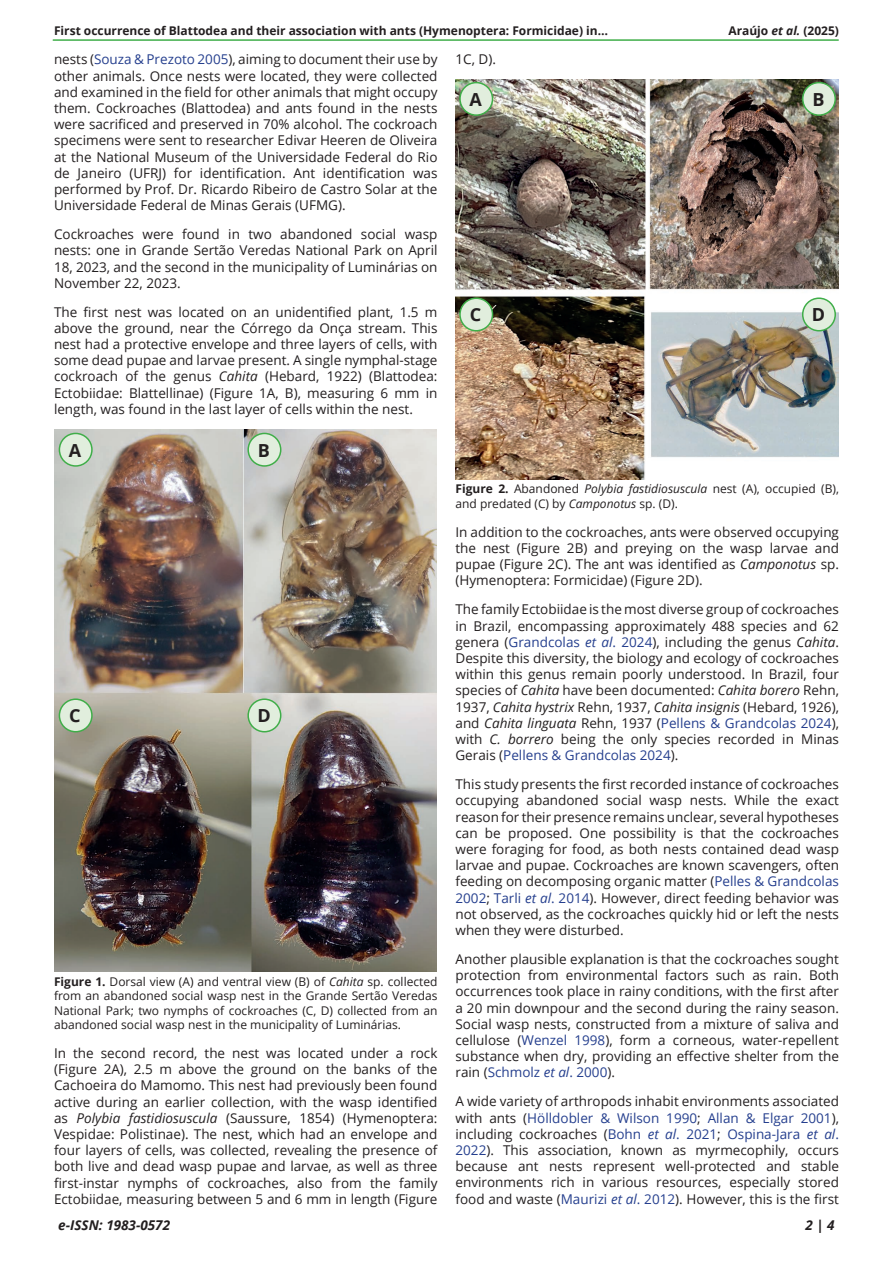
<style>
.page{position:relative;width:893px;height:1263px;background:#fff}
.page>*{position:absolute;margin:0;border:0;box-sizing:border-box;transform-origin:0 0}
.t1{font:700 18px "Open Sans";color:#231f20}
.t2{font:13.5px/16.2px "Open Sans";color:#231f20;text-align:justify}
.t3{font:italic 700 13.5px "Open Sans";color:#231f20}
.Legend_Figure{font:12px/14.4px "Open Sans";color:#231f20;text-align:justify}
.t4{font:700 12px "Open Sans";color:#231f20}
.s1{font-style:italic}
.s2{color:#253f8e}
.s3{font-weight:700}
.s4{font-style:italic;color:#253f8e}
</style>
<div class="page">
<hr style="left:53px;top:39px;width:785px;height:2px;background:#40ae49">
<img style="left:54px;top:429px;width:382px;height:542px">
<img style="left:455px;top:80px;width:383px;height:399px">
<div style="left:803px;top:298px;width:32px;height:33px;background:#e1eedd;border-radius:50%"></div>
<div style="left:802px;top:297px;width:34px;height:34px;border:2px solid #40ae49;border-radius:50%"></div>
<div style="left:803px;top:83px;width:32px;height:32px;background:#e1eedd;border-radius:50%"></div>
<div style="left:802px;top:82px;width:34px;height:34px;border:2px solid #40ae49;border-radius:50%"></div>
<div style="left:460px;top:83px;width:32px;height:32px;background:#e1eedd;border-radius:50%"></div>
<div style="left:459px;top:82px;width:34px;height:34px;border:2px solid #40ae49;border-radius:50%"></div>
<div style="left:460px;top:298px;width:32px;height:33px;background:#e1eedd;border-radius:50%"></div>
<div style="left:459px;top:297px;width:34px;height:34px;border:2px solid #40ae49;border-radius:50%"></div>
<svg style="left:248px;top:699px;width:33px;height:33px"></svg>
<div style="left:247px;top:698px;width:34px;height:34px;border:2px solid #40ae49;border-radius:50%"></div>
<div style="left:254px;top:706px;width:21px;height:19px;background:#e1eedd;border-radius:4px"></div>
<svg style="left:248px;top:433px;width:33px;height:33px"></svg>
<div style="left:247px;top:433px;width:34px;height:34px;border:2px solid #40ae49;border-radius:50%"></div>
<div style="left:255px;top:440px;width:19px;height:19px;background:#e1eedd;border-radius:4px"></div>
<div style="left:59px;top:433px;width:33px;height:33px;background:#e1eedd;border-radius:50%"></div>
<div style="left:59px;top:433px;width:34px;height:34px;border:2px solid #40ae49;border-radius:50%"></div>
<div style="left:59px;top:699px;width:33px;height:33px;background:#e1eedd;border-radius:50%"></div>
<div style="left:59px;top:698px;width:34px;height:34px;border:2px solid #40ae49;border-radius:50%"></div>
<p class="t4" style="left:54px;top:22px;width:555px">First occurrence of Blattodea and their association with ants (Hymenoptera: Formicidae) in…</p>
<p class="t4" style="left:728px;top:22px;width:112px">Araújo <span class="s1">et al.</span> (2025)</p>
<p class="t2" style="left:54px;top:51px;width:385px">nests (<span class="s2">Souza &amp; Prezoto 2005</span>), aiming to document their use by other animals. Once nests were located, they were collected and examined in the field for other animals that might occupy them. Cockroaches (Blattodea) and ants found in the nests were sacrificed and preserved in 70% alcohol. The cockroach specimens were sent to researcher Edivar Heeren de Oliveira at the National Museum of the Universidade Federal do Rio de Janeiro (UFRJ) for identification. Ant identification was performed by Prof. Dr. Ricardo Ribeiro de Castro Solar at the Universidade Federal de Minas Gerais (UFMG).</p>
<p class="t2" style="left:54px;top:226px;width:385px">Cockroaches were found in two abandoned social wasp nests: one in Grande Sertão Veredas National Park on April 18, 2023, and the second in the municipality of Luminárias on November 22, 2023.</p>
<p class="t2" style="left:54px;top:303px;width:385px">The first nest was located on an unidentified plant, 1.5 m above the ground, near the Córrego da Onça stream. This nest had a protective envelope and three layers of cells, with some dead pupae and larvae present. A single nymphal-stage cockroach of the genus <span class="s1">Cahita</span> (Hebard, 1922) (Blattodea:<br>Ectobiidae: Blattellinae) (Figure 1A, B), measuring 6 mm in length, was found in the last layer of cells within the nest.</p>
<p class="t2" style="left:455px;top:51px;width:42px">1C, D).</p>
<p class="t1" style="left:469px;top:87px;width:14px">A</p>
<p class="t1" style="left:812px;top:87px;width:14px">B</p>
<p class="t1" style="left:470px;top:302px;width:13px">C</p>
<p class="t1" style="left:812px;top:302px;width:15px">D</p>
<p class="t1" style="left:69px;top:437px;width:14px">A</p>
<p class="t1" style="left:258px;top:437px;width:14px">B</p>
<p class="t1" style="left:69px;top:703px;width:13px">C</p>
<p class="t1" style="left:257px;top:703px;width:15px">D</p>
<p class="Legend_Figure" style="left:54px;top:974px;width:385px"><span class="s3">Figure 1.</span> Dorsal view (A) and ventral view (B) of <span class="s1">Cahita</span> sp. collected from an abandoned social wasp nest in the Grande Sertão Veredas National Park; two nymphs of cockroaches (C, D) collected from an abandoned social wasp nest in the municipality of Luminárias.</p>
<p class="t2" style="left:54px;top:1044px;width:385px">In the second record, the nest was located under a rock (Figure 2A), 2.5 m above the ground on the banks of the Cachoeira do Mamomo. This nest had previously been found active during an earlier collection, with the wasp identified as <span class="s1">Polybia fastidiosuscula</span> (Saussure, 1854) (Hymenoptera:<br>Vespidae: Polistinae). The nest, which had an envelope and four layers of cells, was collected, revealing the presence of both live and dead wasp pupae and larvae, as well as three first-instar nymphs of cockroaches, also from the family Ectobiidae, measuring between 5 and 6 mm in length (Figure</p>
<p class="Legend_Figure" style="left:455px;top:482px;width:385px"><span class="s3">Figure 2.</span> Abandoned <span class="s1">Polybia fastidiosuscula</span> nest (A), occupied (B), and predated (C) by <span class="s1">Camponotus</span> sp. (D).</p>
<p class="t2" style="left:455px;top:523px;width:385px">In addition to the cockroaches, ants were observed occupying the nest (Figure 2B) and preying on the wasp larvae and pupae (Figure 2C). The ant was identified as <span class="s1">Camponotus</span> sp. (Hymenoptera: Formicidae) (Figure 2D).</p>
<p class="t2" style="left:455px;top:601px;width:385px">The family Ectobiidae is the most diverse group of cockroaches in Brazil, encompassing approximately 488 species and 62 genera (<span class="s2">Grandcolas</span> <span class="s4">et al</span><span class="s2">. 2024</span>), including the genus <span class="s1">Cahita</span>.<br>Despite this diversity, the biology and ecology of cockroaches within this genus remain poorly understood. In Brazil, four species of <span class="s1">Cahita</span> have been documented: <span class="s1">Cahita borero</span> Rehn, 1937, <span class="s1">Cahita hystrix</span> Rehn, 1937, <span class="s1">Cahita insignis</span> (Hebard, 1926), and <span class="s1">Cahita linguata</span> Rehn, 1937 (<span class="s2">Pellens &amp; Grandcolas 2024</span>), with <span class="s1">C. borrero</span> being the only species recorded in Minas Gerais (<span class="s2">Pellens &amp; Grandcolas 2024</span>).</p>
<p class="t2" style="left:455px;top:776px;width:385px">This study presents the first recorded instance of cockroaches occupying abandoned social wasp nests. While the exact reason for their presence remains unclear, several hypotheses can be proposed. One possibility is that the cockroaches were foraging for food, as both nests contained dead wasp larvae and pupae. Cockroaches are known scavengers, often feeding on decomposing organic matter (<span class="s2">Pelles &amp; Grandcolas 2002</span>; <span class="s2">Tarli</span> <span class="s4">et al</span><span class="s2">. 2014</span>). However, direct feeding behavior was not observed, as the cockroaches quickly hid or left the nests when they were disturbed.</p>
<p class="t2" style="left:455px;top:951px;width:385px">Another plausible explanation is that the cockroaches sought protection from environmental factors such as rain. Both occurrences took place in rainy conditions, with the first after a 20 min downpour and the second during the rainy season.<br>Social wasp nests, constructed from a mixture of saliva and cellulose (<span class="s2">Wenzel 1998</span>), form a corneous, water-repellent substance when dry, providing an effective shelter from the rain (<span class="s2">Schmolz</span> <span class="s4">et al</span><span class="s2">. 2000</span>).</p>
<p class="t2" style="left:455px;top:1093px;width:385px">A wide variety of arthropods inhabit environments associated with ants (<span class="s2">Hölldobler &amp; Wilson 1990</span>; <span class="s2">Allan &amp; Elgar 2001</span>), including cockroaches (<span class="s2">Bohn</span> <span class="s4">et al</span><span class="s2">. 2021</span>; <span class="s2">Ospina-Jara</span> <span class="s4">et al</span><span class="s2">.<br>2022</span>). This association, known as myrmecophily, occurs because ant nests represent well-protected and stable environments rich in various resources, especially stored food and waste (<span class="s2">Maurizi</span> <span class="s4">et al</span><span class="s2">. 2012</span>). However, this is the first</p>
<p class="t3" style="left:58px;top:1216px;width:113px">e-ISSN: 1983-0572</p>
<p class="t3" style="left:805px;top:1216px;width:31px">2 | 4</p>
</div>
